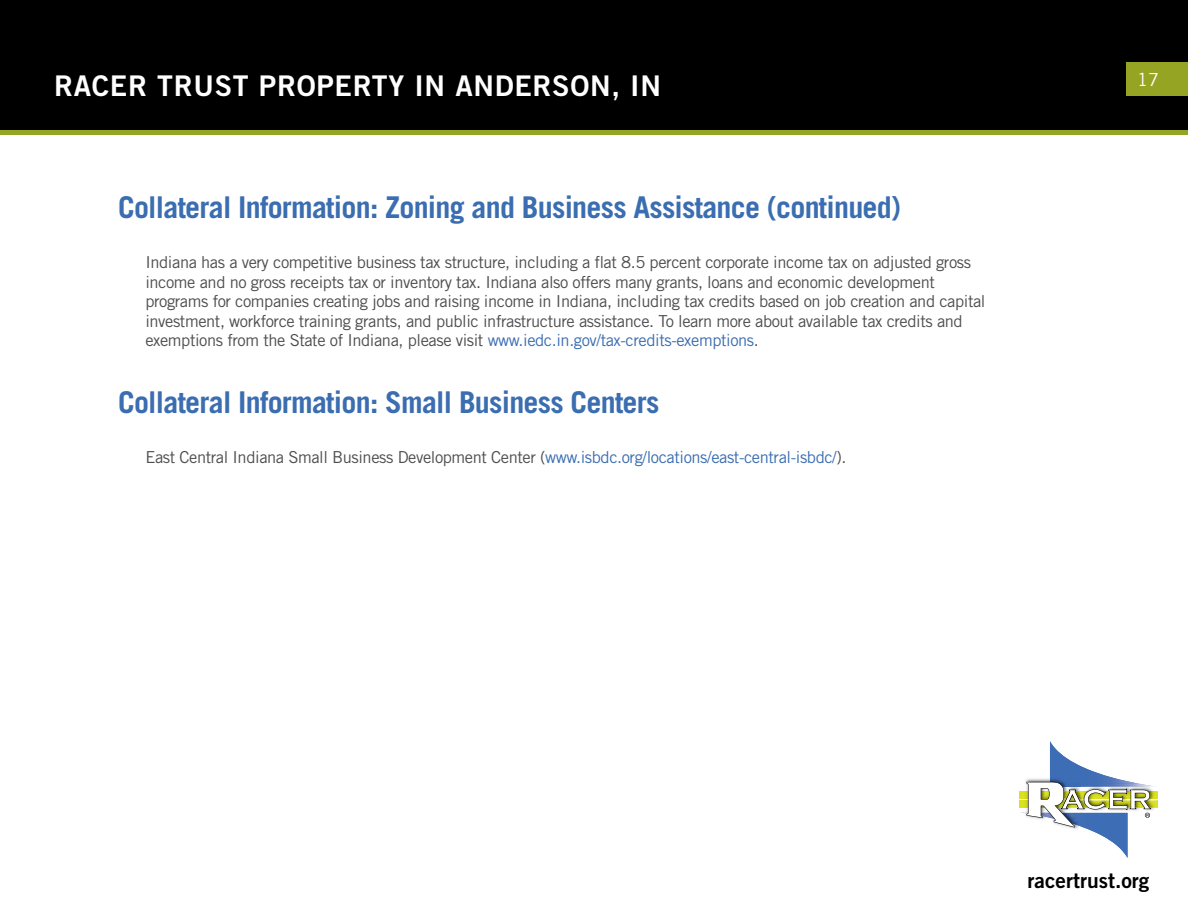
<style>
.page{position:relative;width:1188px;height:918px;background:#fff}
.page>*{position:absolute;margin:0;border:0;box-sizing:border-box;transform-origin:0 0}
.t1{font:700 30px "Trade Gothic LT Std";letter-spacing:-.025em;color:#3b6db1}
.t2{font:28.5px "Trade Gothic LT Std Bd 2";letter-spacing:.025em;color:#fff}
.t3{font:21px "Trade Gothic LT Std Bd 2";color:#000}
.t4{font:18px "Trade Gothic LT Std";color:#fff}
.t5{font:16.5px/19.5px "Trade Gothic LT Std";letter-spacing:-.025em;color:#4d4d4f}
.s1{color:#3b6db1}
</style>
<div class="page">
<div style="left:1px;top:1px;width:1186px;height:131px;background:#000"></div>
<div style="left:0;top:0;width:1188px;height:133px;border:2px solid #000"></div>
<div style="left:1126px;top:62px;width:62px;height:34px;background:#96a424"></div>
<div style="left:0;top:130px;width:1188px;height:5px;background:#96a424"></div>
<div style="left:1019px;top:791px;width:139px;height:7px;background:#dbe120"></div>
<div style="left:1019px;top:801px;width:139px;height:7px;background:#dbe120"></div>
<svg style="left:1021px;top:741px;width:137px;height:117px"></svg>
<h2 class="t2" style="left:54px;top:68px;width:609px">RACER TRUST PROPERTY IN ANDERSON, IN</h2>
<h1 class="t1" style="left:118px;top:189px;width:784px">Collateral Information: Zoning and Business Assistance (continued)</h1>
<p class="t5" style="left:145px;top:253px;width:842px">Indiana has a very competitive business tax structure, including a flat 8.5 percent corporate income tax on adjusted gross income and no gross receipts tax or inventory tax. Indiana also offers many grants, loans and economic development programs for companies creating jobs and raising income in Indiana, including tax credits based on job creation and capital investment, workforce training grants, and public infrastructure assistance. To learn more about available tax credits and exemptions from the State of Indiana, please visit <span class="s1">www.iedc.in.gov/tax-credits-exemptions</span>.</p>
<h1 class="t1" style="left:118px;top:384px;width:543px">Collateral Information: Small Business Centers</h1>
<p class="t5" style="left:145px;top:447px;width:703px">East Central Indiana Small Business Development Center (<span class="s1">www.isbdc.org/locations/east-central-isbdc/</span>).</p>
<p class="t4" style="left:1137px;top:68px;width:23px">17</p>
<p class="t3" style="left:1028px;top:867px;width:123px">racertrust.org</p>
</div>
